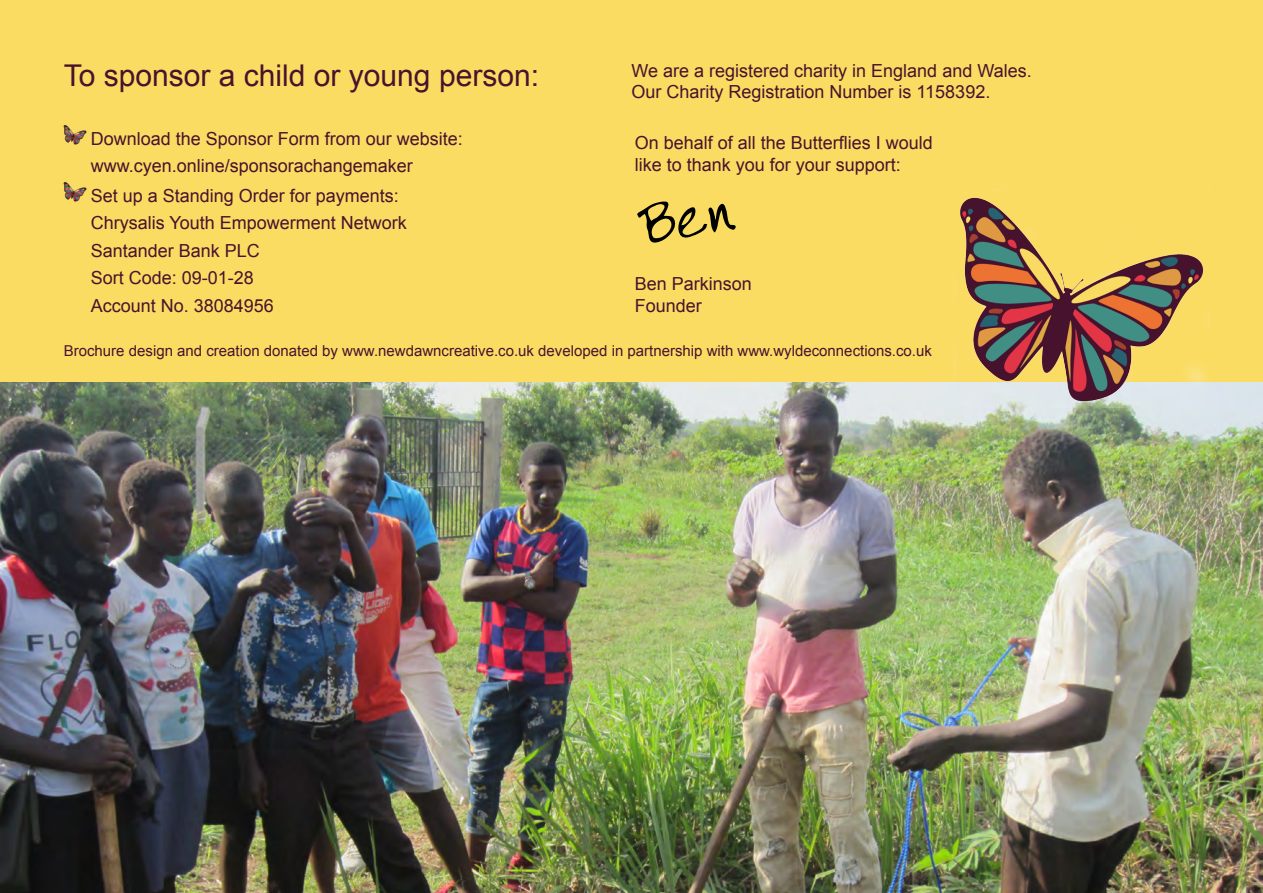
<style>
.page{position:relative;width:1263px;height:893px;background:#fff}
.page>*{position:absolute;margin:0;border:0;box-sizing:border-box;transform-origin:0 0}
.t1{font:30px "Arial";color:#47132d}
.t2{font:18px/27.6px "Arial";color:#47132d}
.t3{font:15px "Arial";color:#47132d}
</style>
<div class="page">
<div style="left:0;top:0;width:1263px;height:389px;background:#fadc63"></div>
<img style="left:64px;top:125px;width:23px;height:20px">
<img style="left:64px;top:182px;width:23px;height:20px">
<img style="left:0;top:383px;width:1263px;height:510px">
<img style="left:954px;top:188px;width:256px;height:219px">
<p class="t2" style="left:631px;top:60px;width:402px;line-height:21.6px">We are a registered charity in England and Wales.<br>Our Charity Registration Number is 1158392.</p>
<p class="t2" style="left:635px;top:132px;width:300px;line-height:21.6px">On behalf of all the Butterflies I would like to thank you for your support:</p>
<h1 class="t1" style="left:64px;top:55px;width:477px">To sponsor a child or young person:</h1>
<p class="t2" style="left:91px;top:125px;width:374px">Download the Sponsor Form from our website: www.cyen.online/sponsorachangemaker</p>
<p class="t2" style="left:91px;top:182px;width:318px">Set up a Standing Order for payments:<br>Chrysalis Youth Empowerment Network<br>Santander Bank PLC<br>Sort Code: 09-01-28<br>Account No. 38084956</p>
<p class="t2" style="left:635px;top:273px;width:119px;line-height:21.6px">Ben Parkinson<br>Founder</p>
<p class="t3" style="left:64px;top:341px;width:869px">Brochure design and creation donated by www.newdawncreative.co.uk developed in partnership with www.wyldeconnections.co.uk</p>
</div>
